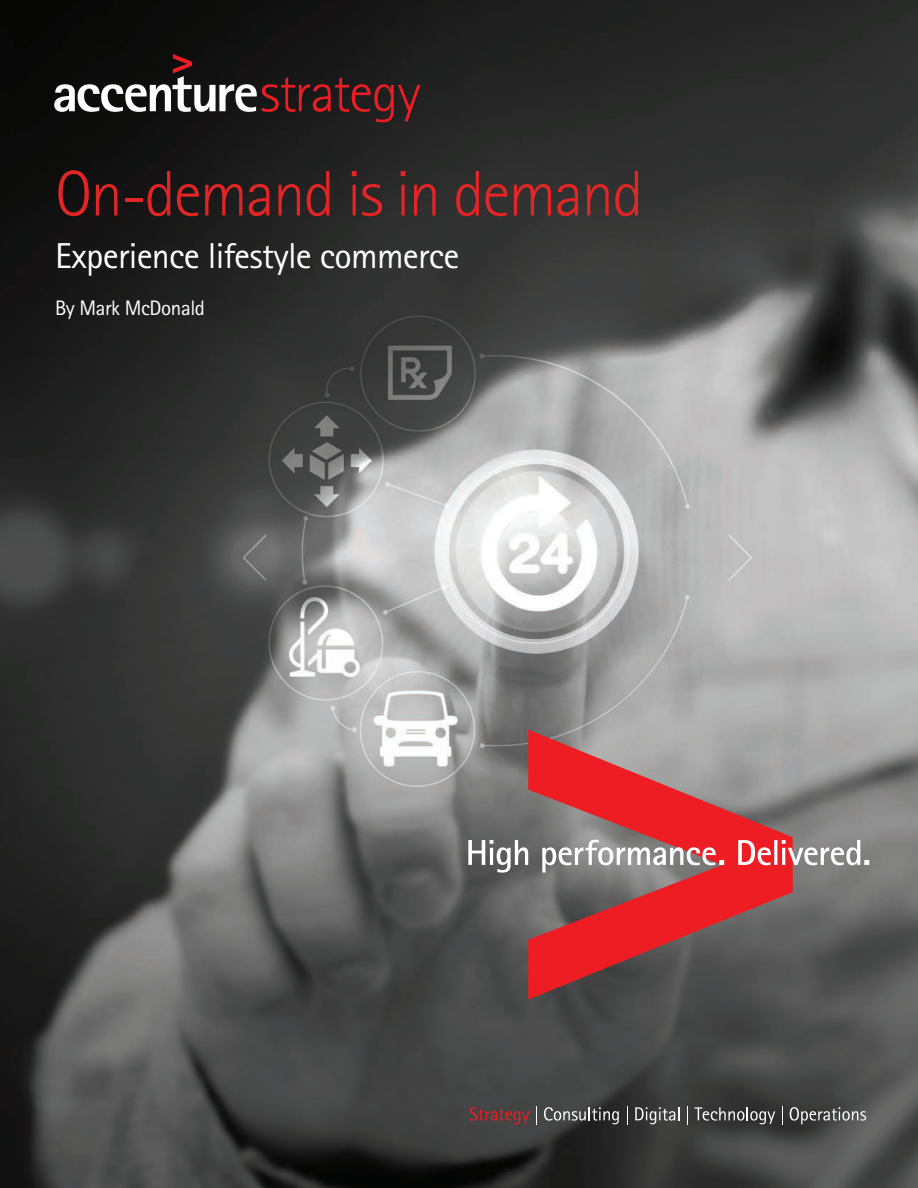
<style>
.page{position:relative;width:918px;height:1188px;background:#fff}
.page>*{position:absolute;margin:0;border:0;box-sizing:border-box;transform-origin:0 0}
.t1{font:300 64.5px "Agfa Rotis Sans Serif";letter-spacing:-.025em;color:#e32525}
.t2{font:36px "Agfa Rotis Sans Serif";letter-spacing:-.02em;color:#fff}
.t3{font:21px "Agfa Rotis Sans Serif";letter-spacing:-.02em;color:#fff}
</style>
<div class="page">
<img style="left:0;top:0;width:918px;height:1188px">
<svg style="left:54px;top:54px;width:366px;height:68px;background:#3c2f2f"></svg>
<svg style="left:528px;top:730px;width:265px;height:270px;background:#a75355"></svg>
<svg style="left:468px;top:840px;width:401px;height:33px"></svg>
<svg style="left:470px;top:1107px;width:60px;height:17px"></svg>
<svg style="left:536px;top:1107px;width:1px;height:18px"></svg>
<svg style="left:544px;top:1107px;width:75px;height:17px"></svg>
<svg style="left:627px;top:1107px;width:1px;height:18px"></svg>
<svg style="left:635px;top:1107px;width:45px;height:17px"></svg>
<svg style="left:687px;top:1107px;width:1px;height:18px"></svg>
<svg style="left:695px;top:1107px;width:80px;height:17px"></svg>
<svg style="left:782px;top:1107px;width:1px;height:18px"></svg>
<svg style="left:790px;top:1107px;width:76px;height:17px"></svg>
<h1 class="t1" style="left:55px;top:157px;width:590px">On-demand is in demand</h1>
<p class="t2" style="left:55px;top:235px;width:406px">Experience lifestyle commerce</p>
<p class="t3" style="left:55px;top:295px;width:152px">By Mark McDonald</p>
</div>
